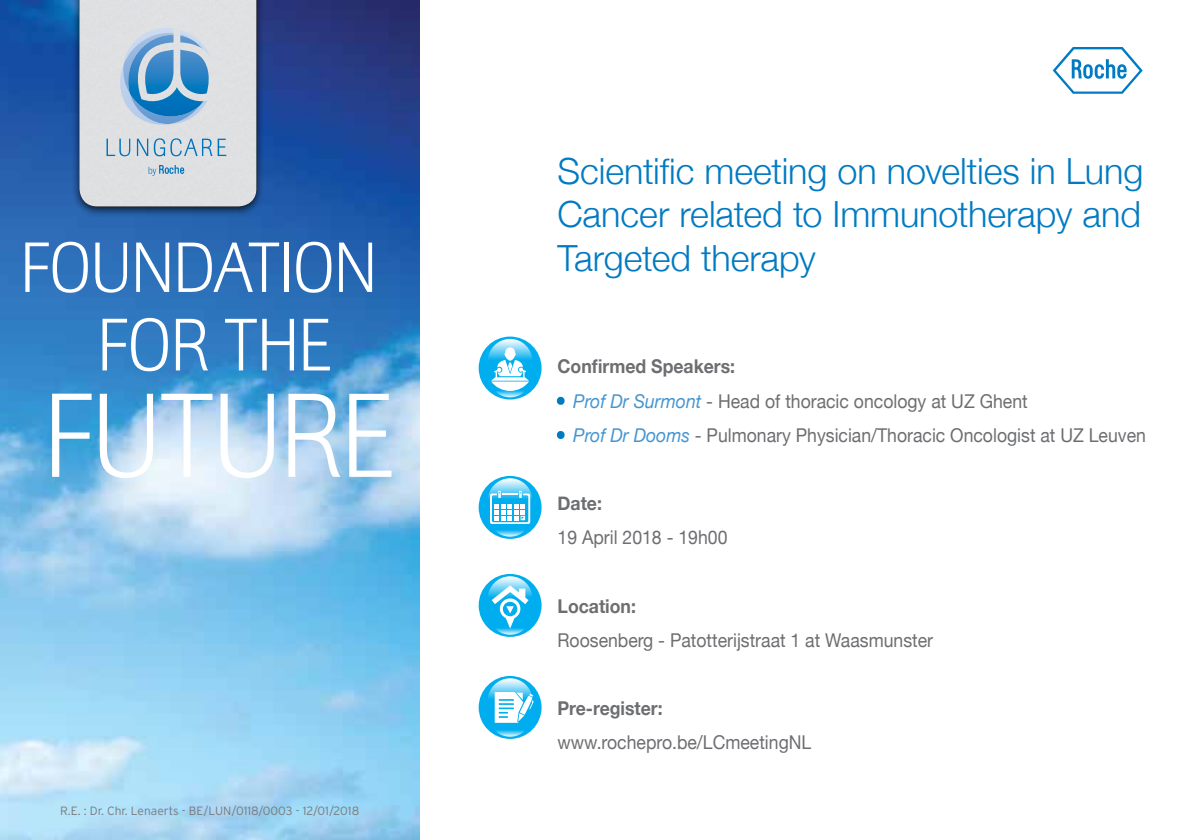
<style>
.page{position:relative;width:1191px;height:840px;background:#fff}
.page>*{position:absolute;margin:0;border:0;box-sizing:border-box;transform-origin:0 0}
.t1{font:300 117.6px "Imago";letter-spacing:-.005em;color:#fff;scale:.9 1}
.t2{font:300 73px "Imago";letter-spacing:-.005em;color:#fff;scale:.9 1}
.t3{font:300 69.8px "Imago";letter-spacing:-.015em;color:#fff;scale:.9 1}
.t4{font:300 36px/43.2px "Helvetica Neue";letter-spacing:-.005em;color:#007ac2;text-align:justify}
.t5{font:19px "Helvetica Neue";color:#6d6e71;scale:.93 1}
.t6{font:700 19px "Helvetica Neue";color:#6d6e71;scale:.93 1}
.t7{font:300 12px "Interstate";color:#797a7d}
.s1{color:#007ac2}
.s2{font-style:italic;color:#4495d1}
</style>
<div class="page">
<svg style="left:478px;top:675px;width:63px;height:63px"></svg>
<svg style="left:525px;top:691px;width:9px;height:31px"></svg>
<img style="left:0;top:0;width:420px;height:839px">
<svg style="left:1052px;top:47px;width:90px;height:47px"></svg>
<div style="left:72px;top:0;width:193px;height:217px;background:#000;opacity:.75"></div>
<svg style="left:79px;top:0;width:177px;height:206px;background:#c3d0dc"></svg>
<svg style="left:556px;top:396px;width:9px;height:9px"></svg>
<svg style="left:556px;top:431px;width:9px;height:8px"></svg>
<div style="left:478px;top:336px;width:63px;height:63px;background:#00aeef;border-radius:50%"></div>
<svg style="left:478px;top:475px;width:63px;height:63px"></svg>
<svg style="left:478px;top:573px;width:63px;height:63px"></svg>
<svg style="left:488px;top:339px;width:44px;height:44px"></svg>
<svg style="left:488px;top:478px;width:44px;height:44px"></svg>
<svg style="left:488px;top:576px;width:44px;height:44px"></svg>
<svg style="left:488px;top:678px;width:44px;height:44px"></svg>
<svg style="left:493px;top:371px;width:34px;height:26px"></svg>
<svg style="left:493px;top:510px;width:34px;height:26px"></svg>
<svg style="left:493px;top:608px;width:34px;height:26px"></svg>
<svg style="left:493px;top:710px;width:34px;height:26px"></svg>
<svg style="left:491px;top:347px;width:38px;height:43px"></svg>
<svg style="left:492px;top:585px;width:36px;height:43px"></svg>
<svg style="left:490px;top:490px;width:40px;height:33px"></svg>
<h3 class="t3" style="left:20px;top:228px;width:398px">FOUNDATION</h3>
<h2 class="t2" style="left:97px;top:304px;width:262px">FOR THE</h2>
<h1 class="t1" style="left:43px;top:370px;width:391px">FUTURE</h1>
<p class="t7" style="left:60px;top:803px;width:300px">R.E. : Dr. Chr. Lenaerts - BE/LUN/0118/0003 - 12/01/2018</p>
<h3 class="t4" style="left:557px;top:147px;width:587px">Scientific meeting on novelties in Lung Cancer related to Immunotherapy and Targeted therapy</h3>
<p class="t6" style="left:557px;top:351px;width:192px">Confirmed Speakers:</p>
<p class="t5" style="left:557px;top:387px;width:507px"><span class="s1">•</span> <span class="s2">Prof Dr Surmont</span> - Head of thoracic oncology at UZ Ghent</p>
<p class="t5" style="left:557px;top:421px;width:634px"><span class="s1">•</span> <span class="s2">Prof Dr Dooms</span> - Pulmonary Physician/Thoracic Oncologist at UZ Leuven</p>
<p class="t6" style="left:557px;top:488px;width:49px">Date:</p>
<p class="t5" style="left:557px;top:523px;width:184px">19 April 2018 - 19h00</p>
<p class="t6" style="left:557px;top:590px;width:86px">Location:</p>
<p class="t5" style="left:557px;top:626px;width:405px">Roosenberg - Patotterijstraat 1 at Waasmunster</p>
<p class="t6" style="left:557px;top:693px;width:115px">Pre-register:</p>
<p class="t5" style="left:557px;top:728px;width:274px">www.rochepro.be/LCmeetingNL</p>
</div>
